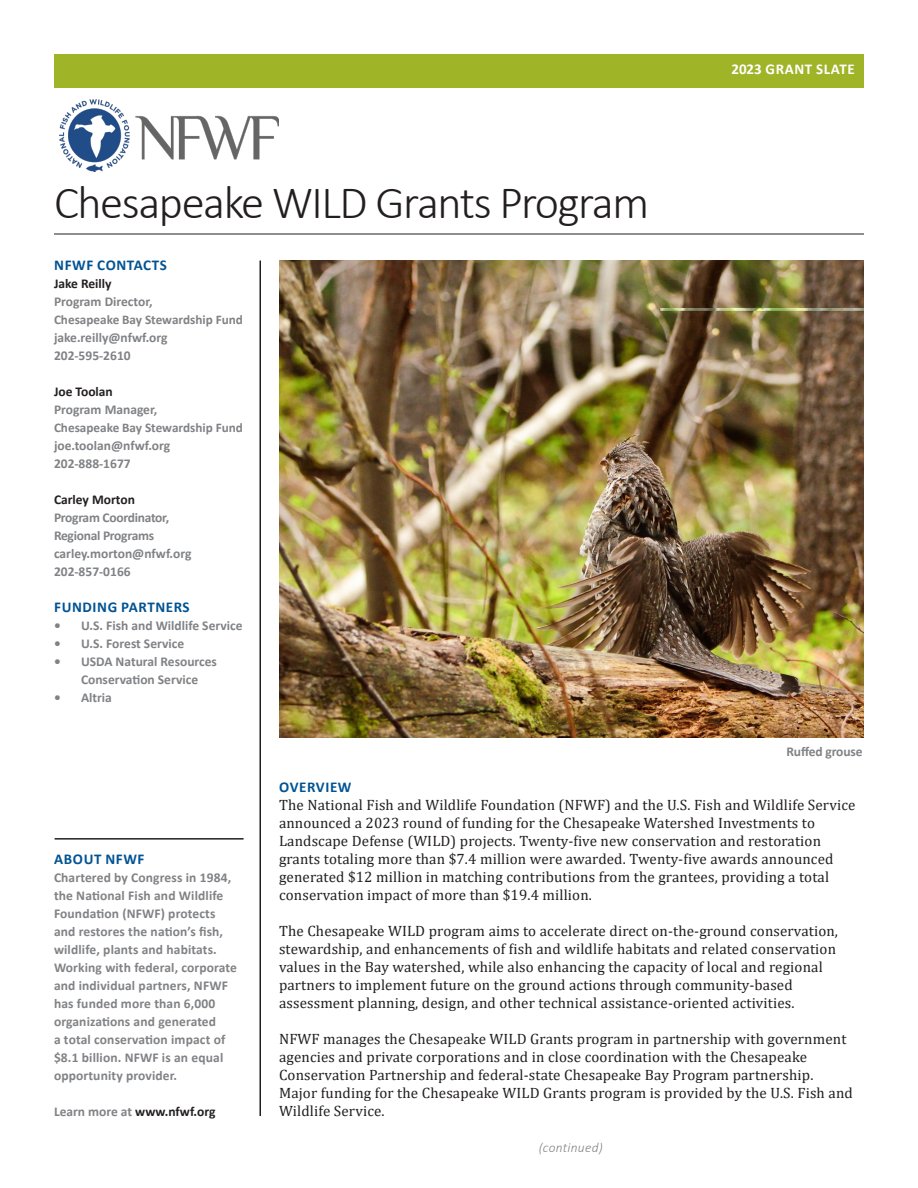
<style>
.page{position:relative;width:918px;height:1188px;background:#fff}
.page>*{position:absolute;margin:0;border:0;box-sizing:border-box;transform-origin:0 0}
.t1{font:300 46.5px "Calibri";letter-spacing:-.03em;color:#231f20}
.t2{font:15px/18px "Cambria";letter-spacing:.01em;color:#231f20}
.t3{font:700 15px "Calibri";letter-spacing:.04em;color:#015393}
.t4{font:700 15px "Calibri";letter-spacing:.04em;color:#fff}
.t5{font:700 13.5px/18px "Calibri";color:#808285}
.t6{font:700 13.5px "Calibri";color:#231f20}
.t7{font:700 13.5px "Calibri";letter-spacing:-.02em;color:#808285}
.t8{font:italic 300 13.5px "Calibri";letter-spacing:.02em;color:#808285}
.t9{font:700 13.2px "Calibri";color:#808285}
.s1{color:#808285}
</style>
<div class="page">
<img style="left:60px;top:100px;width:219px;height:71px">
<hr style="left:54px;top:234px;width:810px;height:1px;background:#231f20">
<div style="left:54px;top:54px;width:810px;height:33px;background:#a0b427"></div>
<hr style="left:260px;top:261px;width:1px;height:855px;background:#231f20">
<img style="left:279px;top:261px;width:585px;height:477px">
<hr style="left:55px;top:838px;width:189px;height:2px;background:#231f20">
<p class="t1" style="left:54px;top:174px;width:597px">Chesapeake WILD Grants Program</p>
<p class="t3" style="left:54px;top:254px;width:114px">NFWF CONTACTS</p>
<p class="t6" style="left:54px;top:274px;width:59px">Jake Reilly</p>
<p class="t5" style="left:54px;top:292px;width:100px">Program Director,</p>
<p class="t9" style="left:54px;top:310px;width:191px">Chesapeake Bay Stewardship Fund</p>
<p class="t5" style="left:54px;top:328px;width:115px">jake.reilly@nfwf.org</p>
<p class="t5" style="left:54px;top:346px;width:78px">202-595-2610</p>
<p class="t6" style="left:54px;top:382px;width:60px">Joe Toolan</p>
<p class="t5" style="left:54px;top:400px;width:105px">Program Manager,</p>
<p class="t9" style="left:54px;top:418px;width:191px">Chesapeake Bay Stewardship Fund</p>
<p class="t5" style="left:54px;top:436px;width:118px">joe.toolan@nfwf.org</p>
<p class="t5" style="left:54px;top:454px;width:78px">202-888-1677</p>
<p class="t6" style="left:54px;top:490px;width:82px">Carley Morton</p>
<p class="t7" style="left:54px;top:508px;width:117px">Program Coordinator,</p>
<p class="t7" style="left:54px;top:526px;width:102px">Regional Programs</p>
<p class="t5" style="left:54px;top:544px;width:139px">carley.morton@nfwf.org</p>
<p class="t5" style="left:54px;top:562px;width:78px">202-857-0166</p>
<p class="t3" style="left:54px;top:596px;width:137px">FUNDING PARTNERS</p>
<p class="t5" style="left:54px;top:616px;width:190px">• U.S. Fish and Wildlife Service</p>
<p class="t5" style="left:54px;top:634px;width:132px">• U.S. Forest Service</p>
<p class="t5" style="left:81px;top:652px;width:138px;text-indent:-27px">• USDA Natural Resources<br>Conservation Service</p>
<p class="t5" style="left:54px;top:688px;width:59px">• Altria</p>
<p class="t4" style="left:731px;top:59px;width:125px">2023 GRANT SLATE</p>
<p class="t5" style="left:786px;top:742px;width:78px">Ruffed grouse</p>
<p class="t3" style="left:54px;top:848px;width:92px">ABOUT NFWF</p>
<p class="t5" style="left:54px;top:868px;width:185px">Chartered by Congress in 1984, the National Fish and Wildlife<br>Foundation (NFWF) protects and restores the nation’s fish, wildlife, plants and habitats.<br>Working with federal, corporate and individual partners, NFWF has funded more than 6,000 organizations and generated<br>a total conservation impact of $8.1 billion. NFWF is an equal opportunity provider.</p>
<p class="t6" style="left:54px;top:1102px;width:163px"><span class="s1">Learn more at</span> www.nfwf.org</p>
<p class="t3" style="left:279px;top:776px;width:74px">OVERVIEW</p>
<p class="t2" style="left:279px;top:796px;width:578px">The National Fish and Wildlife Foundation (NFWF) and the U.S. Fish and Wildlife Service announced a 2023 round of funding for the Chesapeake Watershed Investments to Landscape Defense (WILD) projects. Twenty-five new conservation and restoration grants totaling more than $7.4 million were awarded. Twenty-five awards announced generated $12 million in matching contributions from the grantees, providing a total conservation impact of more than $19.4 million.</p>
<p class="t2" style="left:279px;top:922px;width:561px">The Chesapeake WILD program aims to accelerate direct on-the-ground conservation, stewardship, and enhancements of fish and wildlife habitats and related conservation values in the Bay watershed, while also enhancing the capacity of local and regional partners to implement future on the ground actions through community-based assessment planning, design, and other technical assistance-oriented activities.</p>
<p class="t2" style="left:279px;top:1030px;width:575px">NFWF manages the Chesapeake WILD Grants program in partnership with government agencies and private corporations and in close coordination with the Chesapeake Conservation Partnership and federal-state Chesapeake Bay Program partnership.<br>Major funding for the Chesapeake WILD Grants program is provided by the U.S. Fish and Wildlife Service.</p>
<p class="t8" style="left:539px;top:1139px;width:66px">(continued)</p>
</div>
